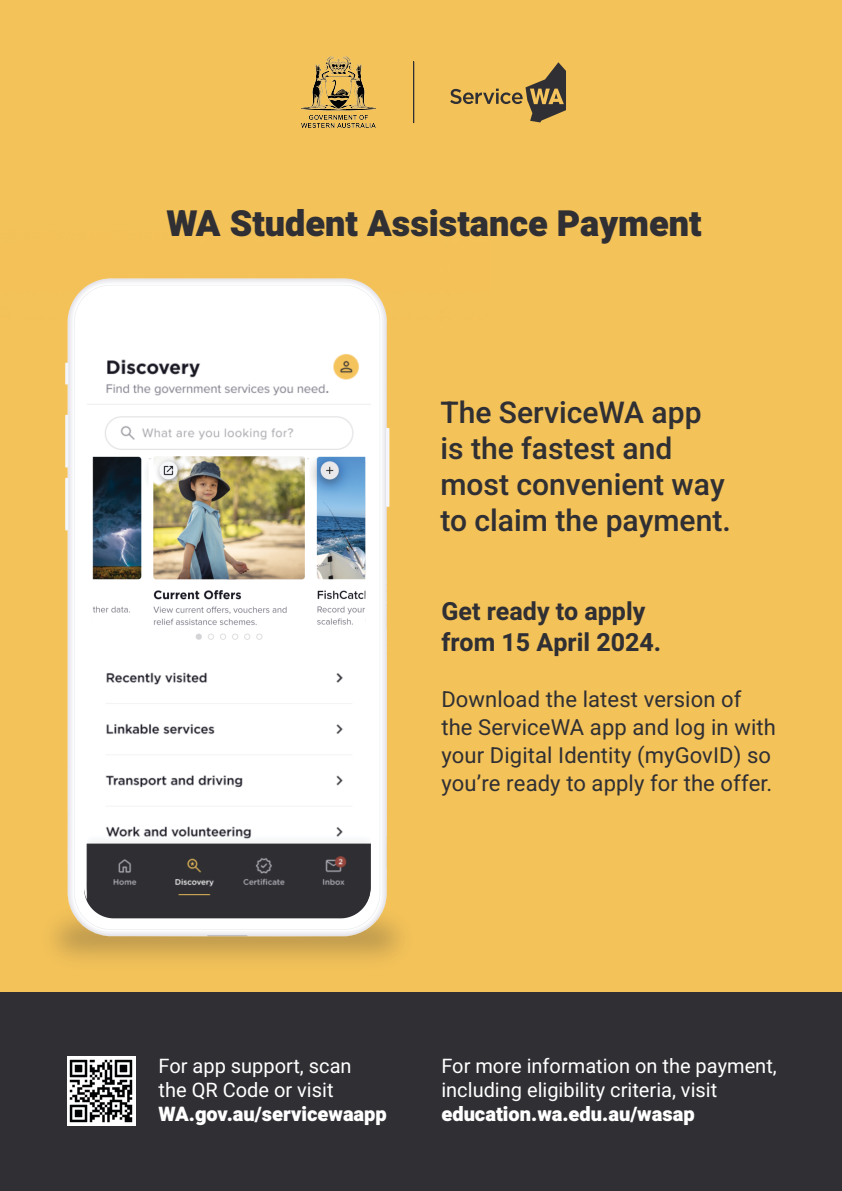
<style>
.page{position:relative;width:842px;height:1191px;background:#f3c259}
.page>*{position:absolute;margin:0;border:0;box-sizing:border-box;transform-origin:0 0}
.t1{font:900 36px "Heebo";color:#2f2f34}
.t2{font:500 30px/36px "Heebo";color:#2f2f34}
.t3{font:700 25px/31px "Heebo";color:#2f2f34}
.t4{font:22px/28px "Heebo";letter-spacing:.005em;color:#2f2f34}
.t5{font:20px/24px "Heebo";color:#fff}
.t6{font:900 20px "Heebo";color:#fff}
</style>
<div class="page">
<div style="left:0;top:992px;width:842px;height:199px;background:#2f2f34"></div>
<img style="left:54px;top:278px;width:347px;height:681px">
<img style="left:84px;top:298px;width:287px;height:619px">
<svg style="left:450px;top:62px;width:116px;height:60px"></svg>
<hr style="left:414px;top:62px;width:1px;height:61px;background:#2f2f34">
<img style="left:302px;top:57px;width:74px;height:71px">
<img style="left:67px;top:1056px;width:68px;height:69px">
<h1 class="t1" style="left:166px;top:198px;width:537px">WA Student Assistance Payment</h1>
<h2 class="t2" style="left:440px;top:394px;width:292px">The ServiceWA app is the fastest and most convenient way to claim the payment.</h2>
<p class="t3" style="left:441px;top:596px;width:221px">Get ready to apply from 15 April 2024.</p>
<p class="t4" style="left:441px;top:685px;width:336px">Download the latest version of the ServiceWA app and log in with your Digital Identity (myGovID) so you’re ready to apply for the offer.</p>
<p class="t5" style="left:159px;top:1053px;width:194px">For app support, scan the QR Code or visit</p>
<p class="t6" style="left:159px;top:1099px;width:230px">WA.gov.au/servicewaapp</p>
<p class="t5" style="left:441px;top:1054px;width:337px">For more information on the payment, including eligibility criteria, visit</p>
<p class="t6" style="left:441px;top:1100px;width:255px">education.wa.edu.au/wasap</p>
</div>
